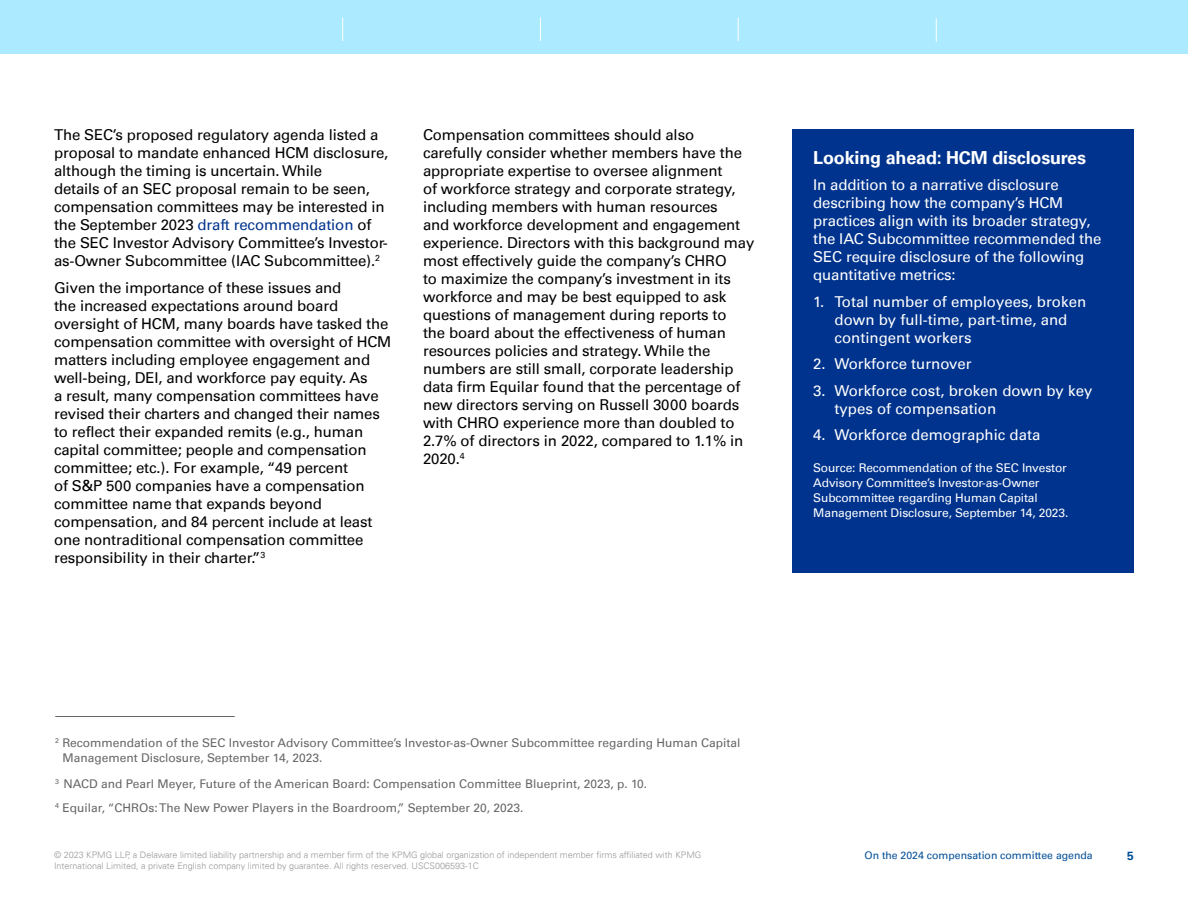
<style>
.page{position:relative;width:1188px;height:918px;background:#fff}
.page>*{position:absolute;margin:0;border:0;box-sizing:border-box;transform-origin:0 0}
.t1{font:700 18px "Univers 65";letter-spacing:-.01em;color:#fff}
.t2{font:15px/18px "Univers 55 Roman";letter-spacing:-.01em;color:#000}
.t3{font:15px/18px "Univers 55 Roman";letter-spacing:-.01em;color:#fff}
.t4{font:12px/15px "Univers 55 Roman";color:#666}
.t5{font:12px/15px "Univers 55 Roman";letter-spacing:-.01em;color:#fff}
.t6{font:700 12px "Univers 65";color:#004e98}
.t7{font:10.5px "Univers 55 Roman";color:#004e98}
.t8{font:300 9px/10.8px "Univers 45";color:#989898}
.s1{color:#00338d}
</style>
<div class="page">
<hr style="left:55px;top:716px;width:180px;height:1px;background:#666">
<div style="left:792px;top:129px;width:342px;height:443px;background:#00338d"></div>
<div style="left:0;top:0;width:1188px;height:54px;background:#aceaff"></div>
<svg style="left:342px;top:18px;width:1px;height:23px"></svg>
<svg style="left:540px;top:18px;width:1px;height:23px"></svg>
<svg style="left:738px;top:18px;width:1px;height:23px"></svg>
<svg style="left:936px;top:18px;width:1px;height:24px"></svg>
<p class="t2" style="left:54px;top:126px;width:336px">The SEC’s proposed regulatory agenda listed a proposal to mandate enhanced HCM disclosure, although the timing is uncertain. While<br>details of an SEC proposal remain to be seen, compensation committees may be interested in the September 2023 <span class="s1">draft recommendation</span> of the SEC Investor Advisory Committee’s Investor&shy;as-Owner Subcommittee (IAC Subcommittee).<sup>2</sup></p>
<p class="t2" style="left:54px;top:279px;width:339px">Given the importance of these issues and<br>the increased expectations around board oversight of HCM, many boards have tasked the compensation committee with oversight of HCM matters including employee engagement and well-being, DEI, and workforce pay equity. As<br>a result, many compensation committees have revised their charters and changed their names to reflect their expanded remits (e.g., human capital committee; people and compensation committee; etc.). For example, “49 percent<br>of S&amp;P 500 companies have a compensation committee name that expands beyond compensation, and 84 percent include at least one nontraditional compensation committee responsibility in their charter.”<sup>3</sup></p>
<p class="t2" style="left:423px;top:126px;width:333px">Compensation committees should also carefully consider whether members have the appropriate expertise to oversee alignment<br>of workforce strategy and corporate strategy, including members with human resources<br>and workforce development and engagement experience. Directors with this background may most effectively guide the company’s CHRO<br>to maximize the company’s investment in its workforce and may be best equipped to ask questions of management during reports to<br>the board about the effectiveness of human resources policies and strategy. While the numbers are still small, corporate leadership data firm Equilar found that the percentage of new directors serving on Russell 3000 boards with CHRO experience more than doubled to 2.7% of directors in 2022, compared to 1.1% in 2020.<sup>4</sup></p>
<p class="t1" style="left:813px;top:147px;width:274px">Looking ahead: HCM disclosures</p>
<p class="t3" style="left:813px;top:176px;width:290px">In addition to a narrative disclosure describing how the company’s HCM practices align with its broader strategy, the IAC Subcommittee recommended the SEC require disclosure of the following quantitative metrics:</p>
<p class="t3" style="left:835px;top:293px;width:253px;text-indent:-21px">1. Total number of employees, broken down by full-time, part-time, and contingent workers</p>
<p class="t3" style="left:813px;top:355px;width:160px">2. Workforce turnover</p>
<p class="t3" style="left:835px;top:382px;width:260px;text-indent:-21px">3. Workforce cost, broken down by key types of compensation</p>
<p class="t3" style="left:813px;top:426px;width:229px">4. Workforce demographic data</p>
<p class="t5" style="left:813px;top:461px;width:257px">Source: Recommendation of the SEC Investor Advisory Committee’s Investor-as-Owner Subcommittee regarding Human Capital Management Disclosure, September 14, 2023.</p>
<p class="t4" style="left:63px;top:735px;width:679px;text-indent:-7px"><sup>2</sup> Recommendation of the SEC Investor Advisory Committee’s Investor-as-Owner Subcommittee regarding Human Capital<br>Management Disclosure, September 14, 2023.</p>
<p class="t4" style="left:55px;top:772px;width:593px;line-height:23.5px"><sup>3</sup> NACD and Pearl Meyer, Future of the American Board: Compensation Committee Blueprint, 2023, p. 10.<br><sup>4</sup> Equilar, “CHROs: The New Power Players in the Boardroom,” September 20, 2023.</p>
<p class="t8" style="left:54px;top:849px;width:649px">© 2023 KPMG LLP, a Delaware limited liability partnership and a member firm of the KPMG global organization of independent member firms affiliated with KPMG<br>International Limited, a private English company limited by guarantee. All rights reserved. USCS006593-1C</p>
<p class="t7" style="left:865px;top:849px;width:230px">On the 2024 compensation committee agenda</p>
<p class="t6" style="left:1127px;top:849px;width:8px">5</p>
</div>
